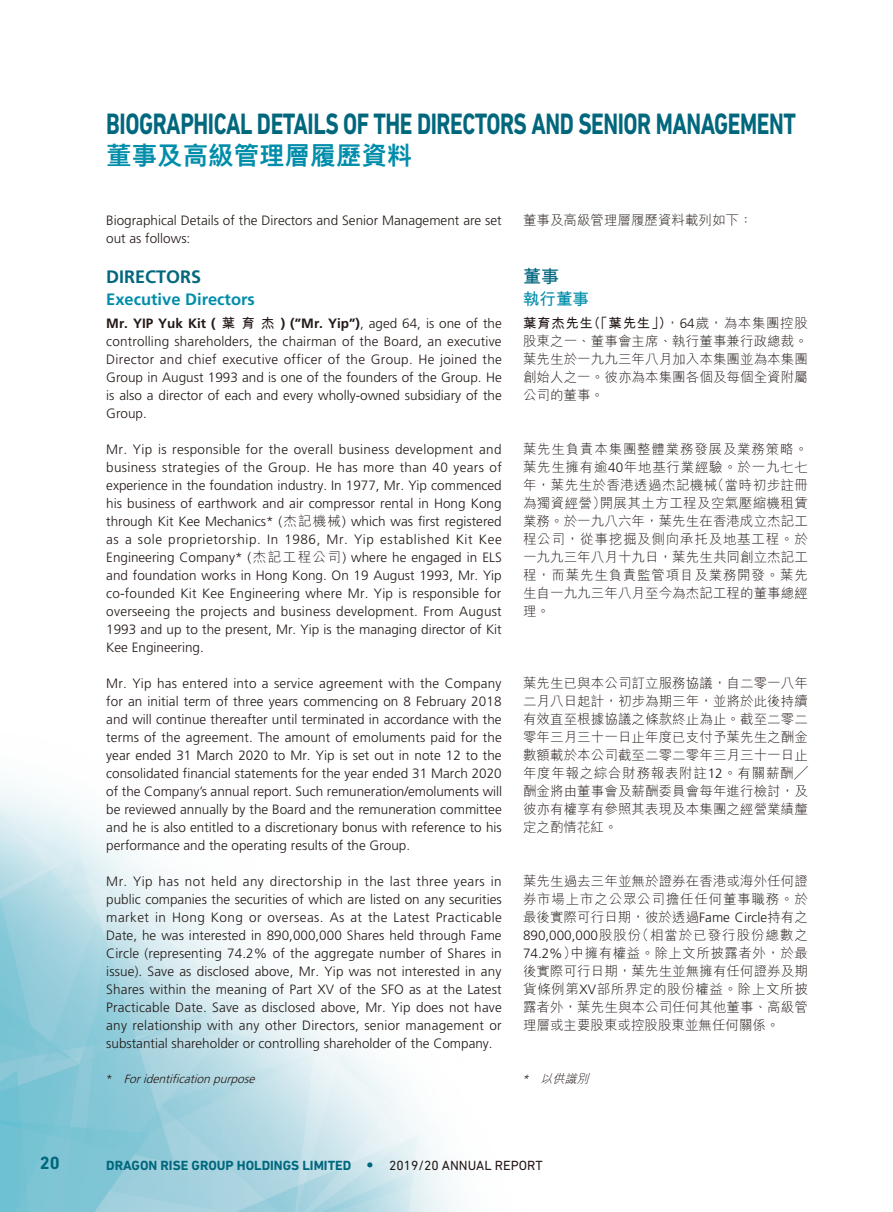
<style>
.page{position:relative;width:893px;height:1212px;background:#fff}
.page>*{position:absolute;margin:0;border:0;box-sizing:border-box;transform-origin:0 0}
.t1{font:700 30px "DIN Next LT Pro";letter-spacing:-.02em;color:#00677d;scale:.75 1}
.t2{font:800 25.5px "M Hei HK";color:#008daa}
.t3{font:700 18px "Frutiger LT Std";color:#00677d}
.t4{font:700 18px "DIN Next LT Pro";color:#00677d}
.t5{font:700 18px "M Hei HK";color:#00677d}
.t6{font:700 16.5px "Frutiger LT Std";color:#008daa}
.t7{font:700 16.5px "M Hei HK";color:#008daa}
.t8{font:300 13.5px/18px "Frutiger LT Std";color:#231916;text-align:justify}
.t9{font:300 13.5px/18px "M Hei HK";letter-spacing:.005em;color:#231916;text-align:justify}
.t10{font:700 13.5px "DIN Next LT Pro";color:#00677d}
.t11{font:italic 300 12px "Frutiger LT Std";color:#231916}
.t12{font:italic 300 12px "M Hei HK";color:#231916}
.s1{font-weight:700}
.s2{font-family:"M Hei HK";font-weight:700}
.s3{font-family:"M Hei HK"}
.s4{font-style:normal}
.s5{font-family:"Frutiger LT Std"}
.s6{font-family:"Futura Std";font-weight:300}
.s7{font-weight:400;color:#231916}
</style>
<div class="page">
<img style="left:0;top:783px;width:456px;height:429px">
<h1 class="t1" style="left:106px;top:106px;width:921px">BIOGRAPHICAL DETAILS OF THE DIRECTORS AND SENIOR MANAGEMENT</h1>
<h2 class="t2" style="left:106px;top:143px;width:307px">董事及高級管理層履歷資料</h2>
<p class="t8" style="left:106px;top:211px;width:397px">Biographical Details of the Directors and Senior Management are set out as follows:</p>
<h3 class="t3" style="left:106px;top:266px;width:97px">DIRECTORS</h3>
<p class="t6" style="left:106px;top:290px;width:150px">Executive Directors</p>
<p class="t8" style="left:106px;top:314px;width:397px"><span class="s1">Mr. YIP Yuk Kit (</span> <span class="s2">葉育杰</span> <span class="s1">) (”Mr. Yip”)</span>, aged 64, is one of the controlling shareholders, the chairman of the Board, an executive Director and chief executive officer of the Group. He joined the Group in August 1993 and is one of the founders of the Group. He is also a director of each and every wholly-owned subsidiary of the Group.</p>
<p class="t8" style="left:106px;top:440px;width:397px">Mr. Yip is responsible for the overall business development and business strategies of the Group. He has more than 40 years of experience in the foundation industry. In 1977, Mr. Yip commenced his business of earthwork and air compressor rental in Hong Kong through Kit Kee Mechanics* (<span class="s3">杰記機械</span>) which was first registered as a sole proprietorship. In 1986, Mr. Yip established Kit Kee Engineering Company* (<span class="s3">杰記工程公司</span>) where he engaged in ELS and foundation works in Hong Kong. On 19 August 1993, Mr. Yip co-founded Kit Kee Engineering where Mr. Yip is responsible for overseeing the projects and business development. From August 1993 and up to the present, Mr. Yip is the managing director of Kit Kee Engineering.</p>
<p class="t8" style="left:106px;top:674px;width:397px">Mr. Yip has entered into a service agreement with the Company for an initial term of three years commencing on 8 February 2018 and will continue thereafter until terminated in accordance with the terms of the agreement. The amount of emoluments paid for the year ended 31 March 2020 to Mr. Yip is set out in note 12 to the consolidated financial statements for the year ended 31 March 2020 of the Company’s annual report. Such remuneration/emoluments will be reviewed annually by the Board and the remuneration committee and he is also entitled to a discretionary bonus with reference to his performance and the operating results of the Group.</p>
<p class="t8" style="left:106px;top:872px;width:397px">Mr. Yip has not held any directorship in the last three years in public companies the securities of which are listed on any securities market in Hong Kong or overseas. As at the Latest Practicable Date, he was interested in 890,000,000 Shares held through Fame Circle (representing 74.2% of the aggregate number of Shares in issue). Save as disclosed above, Mr. Yip was not interested in any Shares within the meaning of Part XV of the SFO as at the Latest Practicable Date. Save as disclosed above, Mr. Yip does not have any relationship with any other Directors, senior management or substantial shareholder or controlling shareholder of the Company.</p>
<p class="t11" style="left:106px;top:1071px;width:153px"><span class="s4">*</span> Foridentificationpurpose</p>
<p class="t9" style="left:523px;top:211px;width:231px">董事及高級管理層履歷資料載列如下：</p>
<h3 class="t5" style="left:523px;top:263px;width:37px">董事</h3>
<p class="t7" style="left:523px;top:287px;width:67px">執行董事</p>
<p class="t9" style="left:523px;top:314px;width:286px"><span class="s1">葉育杰先生（「葉先生」）</span>，<span class="s5">64</span>歲，為本集團控股股東之一、董事會主席、執行董事兼行政總裁。葉先生於一九九三年八月加入本集團並為本集團創始人之一。彼亦為本集團各個及每個全資附屬公司的董事。</p>
<p class="t9" style="left:523px;top:439px;width:286px">葉先生負責本集團整體業務發展及業務策略。葉先生擁有逾<span class="s5">40</span>年地基行業經驗。於一九七七年，葉先生於香港透過杰記機械（當時初步註冊為獨資經營）開展其土方工程及空氣壓縮機租賃業務。於一九八六年，葉先生在香港成立杰記工程公司，從事挖掘及側向承托及地基工程。於一九九三年八月十九日，葉先生共同創立杰記工程，而葉先生負責監管項目及業務開發。葉先生自一九九三年八月至今為杰記工程的董事總經理。</p>
<p class="t9" style="left:523px;top:673px;width:286px">葉先生已與本公司訂立服務協議，自二零一八年二月八日起計，初步為期三年，並將於此後持續有效直至根據協議之條款終止為止。截至二零二零年三月三十一日止年度已支付予葉先生之酬金數額載於本公司截至二零二零年三月三十一日止年度年報之綜合財務報表附註<span class="s5">12</span>。有關薪酬╱酬金將由董事會及薪酬委員會每年進行檢討，及彼亦有權享有參照其表現及本集團之經營業績釐定之酌情花紅。</p>
<p class="t9" style="left:523px;top:871px;width:286px">葉先生過去三年並無於證券在香港或海外任何證券市場上市之公眾公司擔任任何董事職務。於最後實際可行日期，彼於透過<span class="s5">Fame Circle</span>持有之<span class="s5">890,000,000</span>股股份（相當於已發行股份總數之<span class="s5">74.2%</span>）中擁有權益。除上文所披露者外，於最後實際可行日期，葉先生並無擁有任何證券及期貨條例第<span class="s5">XV</span>部所界定的股份權益。除上文所披露者外，葉先生與本公司任何其他董事、高級管理層或主要股東或控股股東並無任何關係。</p>
<p class="t12" style="left:522px;top:1072px;width:71px"><span class="s5">*</span> 以供識別</p>
<h3 class="t4" style="left:40px;top:1153px;width:22px">20</h3>
<p class="t10" style="left:106px;top:1157px;width:438px">DRAGON RISE GROUP HOLDINGS LIMITED <span class="s6">•</span> <span class="s7">2019/20 ANNUAL REPORT</span></p>
</div>
